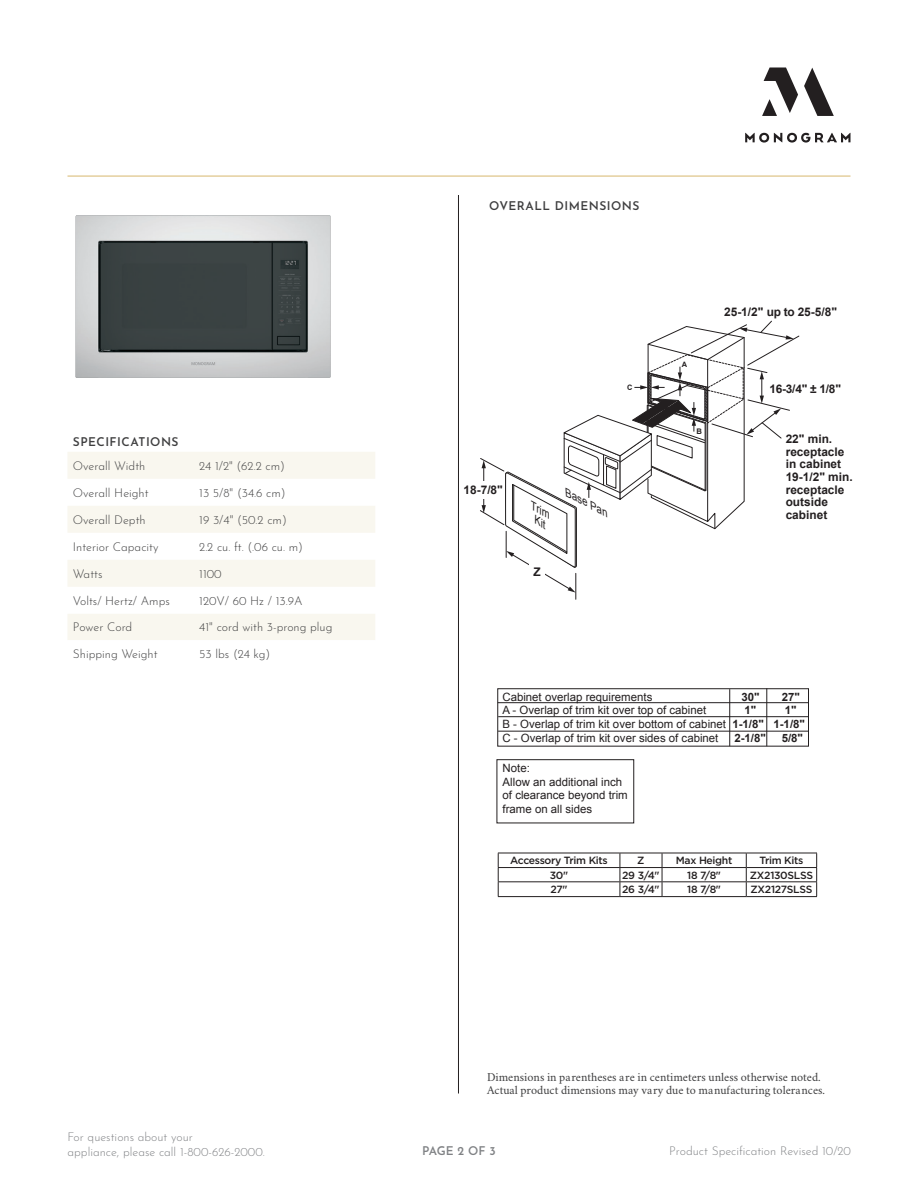
<style>
.page{position:relative;width:918px;height:1188px;background:#fff}
.page>*{position:absolute;margin:0;border:0;box-sizing:border-box;transform-origin:0 0}
.SPECIFATION_COPY{font:300 12px "Josefin Sans";color:#3e3e3f}
.t1{font:12px/13.5px "Crimson";color:#3e3e3f}
.t2{font:300 12px/14.4px "Josefin Sans";color:#808285}
.SPECIFATION_COPY-2{font:600 12px "Josefin Sans";letter-spacing:.04em;color:#3e3e3f}
.t3{font:600 12px "Josefin Sans";letter-spacing:-.015em;color:#808285}
.t4{font:700 11.85px/12.6px "Arial";color:#231f20}
.t5{font:11.4px/13.6px "Arial";color:#231f20}
.t6{font:700 11.4px "Arial";color:#231f20}
.t7{font:italic 10.95px/10.8px "Arial";color:#211e1e;text-align:right}
.t8{font:500 10.5px "Gotham";letter-spacing:-.03em;color:#231f20}
.t9{font:italic 10.5px "Arial";color:#231f20;scale:1.04 1}
.t10{font:700 7.65px "Arial";color:#231f20}
.t11{font:700 7.35px "Arial";color:#231f20}
.s1{font-weight:700}
</style>
<div class="page">
<svg style="left:745px;top:68px;width:105px;height:75px"></svg>
<hr style="left:458px;top:195px;width:1px;height:899px;background:#231f20">
<hr style="left:68px;top:176px;width:782px;height:1px;background:#dcbf7e">
<svg style="left:68px;top:452px;width:307px;height:188px;fill:#f9f7ef"></svg>
<img style="left:76px;top:215px;width:255px;height:162px">
<hr style="left:498px;top:853px;width:122px;height:1px;background:#231f20">
<hr style="left:620px;top:853px;width:42px;height:1px;background:#231f20">
<hr style="left:662px;top:853px;width:84px;height:1px;background:#231f20">
<hr style="left:746px;top:853px;width:71px;height:1px;background:#231f20">
<hr style="left:498px;top:867px;width:122px;height:1px;background:#231f20">
<hr style="left:620px;top:867px;width:42px;height:1px;background:#231f20">
<hr style="left:662px;top:867px;width:84px;height:1px;background:#231f20">
<hr style="left:746px;top:867px;width:71px;height:1px;background:#231f20">
<hr style="left:498px;top:881px;width:122px;height:1px;background:#231f20">
<svg style="left:498px;top:853px;width:1px;height:43px"></svg>
<hr style="left:620px;top:881px;width:42px;height:1px;background:#231f20">
<svg style="left:620px;top:853px;width:1px;height:43px"></svg>
<hr style="left:662px;top:881px;width:84px;height:1px;background:#231f20">
<svg style="left:662px;top:853px;width:1px;height:43px"></svg>
<hr style="left:746px;top:881px;width:71px;height:1px;background:#231f20">
<svg style="left:746px;top:853px;width:1px;height:43px"></svg>
<svg style="left:816px;top:853px;width:1px;height:43px"></svg>
<hr style="left:498px;top:896px;width:122px;height:1px;background:#231f20">
<hr style="left:620px;top:896px;width:42px;height:1px;background:#231f20">
<hr style="left:662px;top:896px;width:84px;height:1px;background:#231f20">
<hr style="left:746px;top:896px;width:71px;height:1px;background:#231f20">
<svg style="left:480px;top:320px;width:320px;height:279px"></svg>
<div style="left:476px;top:481px;width:19px;height:18px;background:#fff"></div>
<div style="left:530px;top:562px;width:15px;height:19px;background:#fff"></div>
<div style="left:497px;top:688px;width:312px;height:59px;border:1px solid #231f20"></div>
<hr style="left:498px;top:702px;width:310px;height:1px;background:#231f20">
<hr style="left:498px;top:731px;width:310px;height:1px;background:#231f20">
<hr style="left:498px;top:716px;width:311px;height:1px;background:#231f20">
<hr style="left:729px;top:689px;width:1px;height:57px;background:#231f20">
<hr style="left:766px;top:688px;width:1px;height:58px;background:#231f20">
<div style="left:496px;top:759px;width:138px;height:64px;border:1px solid #231f20"></div>
<p class="SPECIFATION_COPY-2" style="left:73px;top:432px;width:107px">SPECIFICATIONS</p>
<p class="SPECIFATION_COPY" style="left:73px;top:456px;width:74px">Overall Width</p>
<p class="SPECIFATION_COPY" style="left:199px;top:456px;width:87px">24 1/2" (62.2 cm)</p>
<p class="SPECIFATION_COPY" style="left:73px;top:483px;width:77px">Overall Height</p>
<p class="SPECIFATION_COPY" style="left:199px;top:483px;width:88px">13 5/8" (34.6 cm)</p>
<p class="SPECIFATION_COPY" style="left:73px;top:510px;width:74px">Overall Depth</p>
<p class="SPECIFATION_COPY" style="left:199px;top:510px;width:89px">19 3/4" (50.2 cm)</p>
<p class="SPECIFATION_COPY" style="left:73px;top:537px;width:87px">Interior Capacity</p>
<p class="SPECIFATION_COPY" style="left:199px;top:537px;width:105px">2.2 cu. ft. (.06 cu. m)</p>
<p class="SPECIFATION_COPY" style="left:73px;top:564px;width:31px">Watts</p>
<p class="SPECIFATION_COPY" style="left:199px;top:564px;width:24px">1100</p>
<p class="SPECIFATION_COPY" style="left:73px;top:591px;width:98px">Volts/ Hertz/ Amps</p>
<p class="SPECIFATION_COPY" style="left:199px;top:591px;width:105px">120V/ 60 Hz / 13.9A</p>
<p class="SPECIFATION_COPY" style="left:73px;top:618px;width:61px">Power Cord</p>
<p class="SPECIFATION_COPY" style="left:199px;top:618px;width:135px">41" cord with 3-prong plug</p>
<p class="SPECIFATION_COPY" style="left:73px;top:645px;width:86px">Shipping Weight</p>
<p class="SPECIFATION_COPY" style="left:199px;top:645px;width:73px">53 lbs (24 kg)</p>
<p class="t2" style="left:68px;top:1129px;width:199px">For questions about your<br>appliance, please call 1-800-626-2000.</p>
<p class="SPECIFATION_COPY-2" style="left:489px;top:196px;width:152px">OVERALL DIMENSIONS</p>
<p class="t11" style="left:682px;top:359px;width:7px">A</p>
<p class="t4" style="left:724px;top:306px;width:114px">25-1/2" up to 25-5/8"</p>
<p class="t4" style="left:464px;top:484px;width:41px">18-7/8"</p>
<p class="t7" style="left:535px;top:501px;width:24px;rotate:29deg">Trim<br>Kit</p>
<p class="t4" style="left:534px;top:566px;width:9px">Z</p>
<p class="t9" style="left:570px;top:487px;width:47px;rotate:27deg">Base Pan</p>
<p class="t11" style="left:627px;top:383px;width:7px">C</p>
<p class="t4" style="left:769px;top:383px;width:73px">16-3/4" ± 1/8"</p>
<p class="t10" style="left:696px;top:426px;width:7px">B</p>
<p class="t4" style="left:786px;top:433px;width:69px">22" min. receptacle in cabinet<br>19-1/2" min. receptacle outside cabinet</p>
<p class="t5" style="left:502px;top:690px;width:151px">Cabinet overlap requirements</p>
<p class="t6" style="left:741px;top:689px;width:20px">30"</p>
<p class="t6" style="left:782px;top:689px;width:20px">27"</p>
<p class="t5" style="left:502px;top:704px;width:205px">A - Overlap of trim kit over top of cabinet</p>
<p class="t6" style="left:745px;top:703px;width:13px">1"</p>
<p class="t5" style="left:502px;top:704px;width:304px;text-indent:283px"><span class="s1">1"<br></span>B - Overlap of trim kit over bottom of cabinet <span class="s1">1-1/8" 1-1/8"<br></span>C - Overlap of trim kit over sides of cabinet</p>
<p class="t6" style="left:734px;top:730px;width:33px">2-1/8"</p>
<p class="t6" style="left:782px;top:730px;width:23px">5/8"</p>
<p class="t5" style="left:503px;top:761px;width:127px">Note:<br>Allow an additional inch of clearance beyond trim frame on all sides</p>
<p class="t8" style="left:510px;top:854px;width:99px">Accessory Trim Kits</p>
<p class="t8" style="left:637px;top:854px;width:9px">Z</p>
<p class="t8" style="left:676px;top:854px;width:58px">Max Height</p>
<p class="t8" style="left:760px;top:854px;width:45px">Trim Kits</p>
<p class="t8" style="left:550px;top:868px;width:20px">30"</p>
<p class="t8" style="left:622px;top:868px;width:39px">29 3/4"</p>
<p class="t8" style="left:687px;top:868px;width:35px">18 7/8"</p>
<p class="t8" style="left:750px;top:868px;width:65px">ZX2130SLSS</p>
<p class="t8" style="left:551px;top:883px;width:19px">27"</p>
<p class="t8" style="left:622px;top:883px;width:39px">26 3/4"</p>
<p class="t8" style="left:687px;top:883px;width:35px">18 7/8"</p>
<p class="t8" style="left:751px;top:883px;width:63px">ZX2127SLSS</p>
<p class="t6" style="left:546px;top:856px;width:20px">30"</p>
<p class="t6" style="left:675px;top:856px;width:20px">19"</p>
<p class="t5" style="left:725px;top:857px;width:70px">JX2130SLSS</p>
<p class="t6" style="left:546px;top:873px;width:20px">27"</p>
<p class="t6" style="left:611px;top:873px;width:39px">26-7/8"</p>
<p class="t5" style="left:725px;top:874px;width:70px">JX2127SLSS</p>
<p class="t1" style="left:487px;top:1069px;width:340px">Dimensions in parentheses are in centimeters unless otherwise noted.<br>Actual product dimensions may vary due to manufacturing tolerances.</p>
<p class="t3" style="left:422px;top:1140px;width:75px">PAGE 2 OF 3</p>
<p class="t2" style="left:669px;top:1143px;width:183px">Product Specification Revised 10/20</p>
</div>
